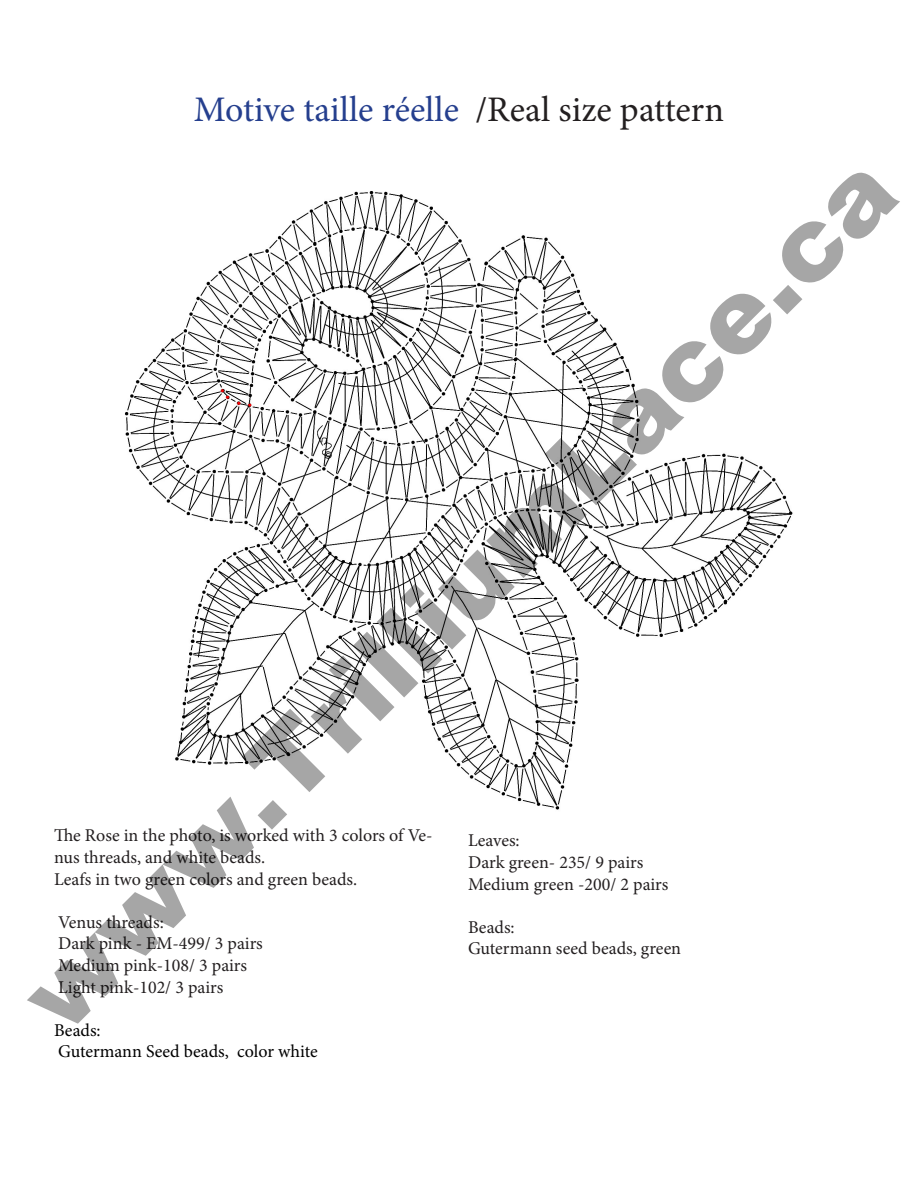
<style>
.page{position:relative;width:918px;height:1188px;background:#fff}
.page>*{position:absolute;margin:0;border:0;box-sizing:border-box;transform-origin:0 0}
.t1{font:900 101.7px "Arial";color:rgb(0 0 0/.35)}
.t2{font:36px "Minion Pro";color:#253f8e}
.t3{font:18px/21.6px "Minion Pro";color:#231f20}
.t4{font:18px/21.6px "Minion Pro";color:#000}
.s1{color:#231f20}
</style>
<div class="page">
<img style="left:125px;top:191px;width:668px;height:619px">
<h2 class="t2" style="left:194px;top:86px;width:532px">Motive taille réelle <span class="s1">/Real size pattern</span></h2>
<h1 class="t1" style="left:-14px;top:960px;width:1188px;rotate:-45deg">www.TrilliumLace.ca</h1>
<p class="t3" style="left:54px;top:825px;width:380px">The Rose in the photo, is worked with 3 colors of Ve&shy;nus threads, and white beads.<br>Leafs in two green colors and green beads.</p>
<p class="t3" style="left:58px;top:911px;width:206px">Venus threads:<br>Dark pink - EM-499/ 3 pairs<br>Medium pink-108/ 3 pairs<br>Light pink-102/ 3 pairs</p>
<p class="t4" style="left:54px;top:1019px;width:265px">Beads:<br>Gutermann Seed beads, color white</p>
<p class="t3" style="left:468px;top:830px;width:202px">Leaves:<br>Dark green- 235/ 9 pairs<br>Medium green -200/ 2 pairs</p>
<p class="t3" style="left:468px;top:916px;width:215px">Beads:<br>Gutermann seed beads, green</p>
</div>
